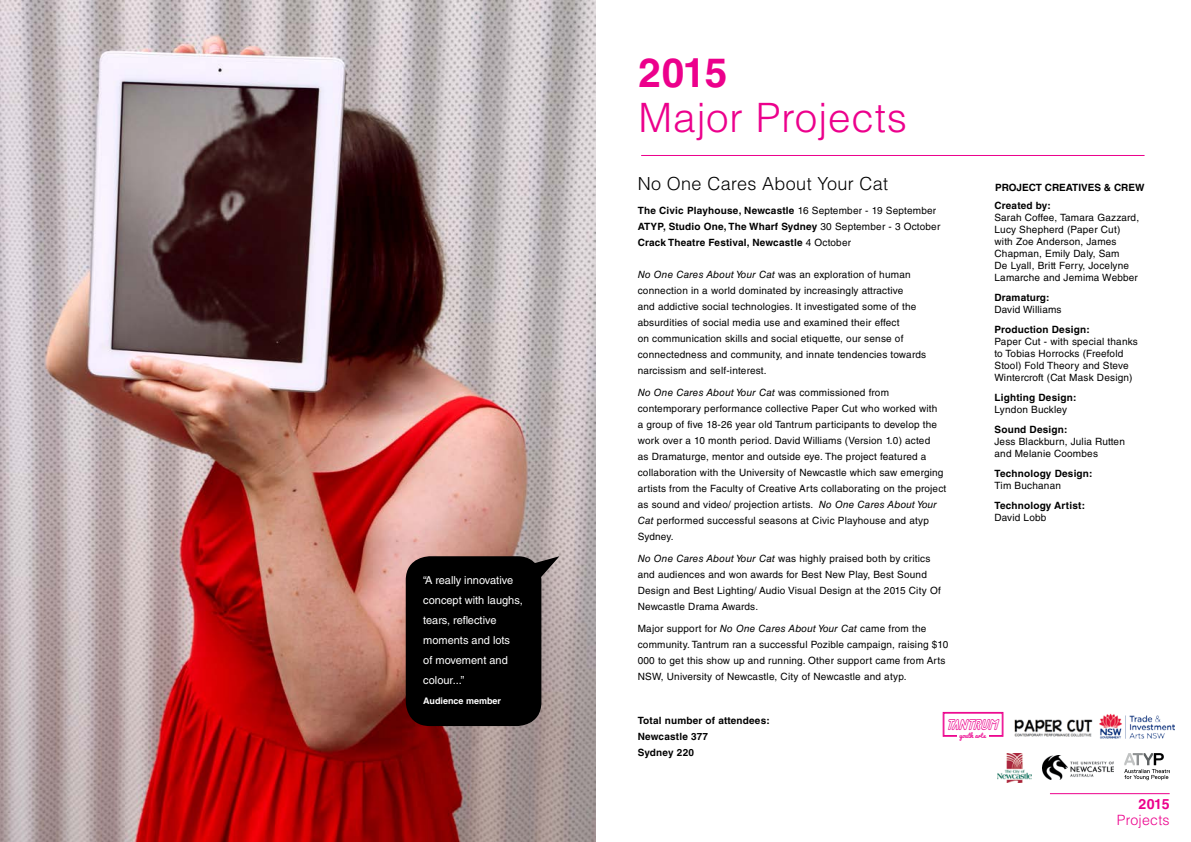
<style>
.page{position:relative;width:1191px;height:842px;background:#fff}
.page>*{position:absolute;margin:0;border:0;box-sizing:border-box;transform-origin:0 0}
.t1{font:300 40.5px "Helvetica LT Std";letter-spacing:.02em;color:#ec008c}
.t2{font:700 40.5px "Helvetica LT Std";color:#ec008c}
.t3{font:300 18px "Helvetica LT Std";letter-spacing:.02em;color:#000}
.t4{font:italic 14.5px "Madscientist";letter-spacing:.02em;color:#ec008c}
.t5{font:300 14.2px "Helvetica LT Std";letter-spacing:.02em;color:#ec008c}
.t6{font:700 14.2px "Helvetica LT Std";color:#ec008c}
.t7{font:11px/20px "Helvetica LT Std";color:#fff}
.t8{font:10px/16px "Helvetica LT Std";letter-spacing:.02em;color:#000}
.t9{font:700 10px/16px "Helvetica LT Std";letter-spacing:.02em;color:#000}
.t10{font:700 10px/18px "Helvetica LT Std";color:#000}
.t11{font:700 9px "Helvetica LT Std";color:#fff}
.t12{font:6.2px "Pacifico";color:#ec008c}
.s1{font-weight:400}
.s2{font-style:italic}
</style>
<div class="page">
<hr style="left:1050px;top:793px;width:119px;height:1px;background:#ec008c">
<hr style="left:641px;top:155px;width:503px;height:1px;background:#ec008c">
<img style="left:0;top:0;width:595px;height:842px">
<div style="left:406px;top:556px;width:135px;height:170px;background:#000;border-radius:24px"></div>
<svg style="left:527px;top:556px;width:32px;height:26px"></svg>
<svg style="left:942px;top:712px;width:61px;height:25px"></svg>
<div style="left:943px;top:713px;width:59px;height:23px;border:1px solid #ec008c"></div>
<div style="left:957px;top:732px;width:32px;height:9px;background:#fff"></div>
<img style="left:1099px;top:713px;width:76px;height:26px">
<img style="left:997px;top:753px;width:34px;height:29px">
<img style="left:1042px;top:755px;width:71px;height:25px">
<img style="left:1014px;top:719px;width:79px;height:18px">
<svg style="left:1124px;top:753px;width:45px;height:27px"></svg>
<p class="t7" style="left:423px;top:570px;width:101px">“A really innovative concept with laughs, tears, reflective moments and lots<br>of movement and colour...”</p>
<p class="t11" style="left:423px;top:695px;width:79px">Audience member</p>
<h1 class="t2" style="left:638px;top:48px;width:90px">2015</h1>
<h1 class="t1" style="left:638px;top:92px;width:270px">Major Projects</h1>
<h2 class="t3" style="left:638px;top:172px;width:252px">No One Cares About Your Cat</h2>
<p class="t9" style="left:638px;top:202px;width:304px">The Civic Playhouse, Newcastle <span class="s1">16 September - 19 September<br></span>ATYP, Studio One, The Wharf Sydney <span class="s1">30 September - 3 October<br></span>Crack Theatre Festival, Newcastle <span class="s1">4 October</span></p>
<p class="t8" style="left:638px;top:267px;width:290px"><span class="s2">No One Cares About Your Cat</span> was an exploration of human connection in a world dominated by increasingly attractive<br>and addictive social technologies. It investigated some of the absurdities of social media use and examined their effect<br>on communication skills and social etiquette, our sense of connectedness and community, and innate tendencies towards narcissism and self-interest.</p>
<p class="t8" style="left:638px;top:385px;width:310px"><span class="s2">No One Cares About Your Cat</span> was commissioned from contemporary performance collective Paper Cut who worked with<br>a group of five 18-26 year old Tantrum participants to develop the work over a 10 month period. David Williams (Version 1.0) acted<br>as Dramaturge, mentor and outside eye. The project featured a collaboration with the University of Newcastle which saw emerging artists from the Faculty of Creative Arts collaborating on the project as sound and video/ projection artists. <span class="s2">No One Cares About Your Cat</span> performed successful seasons at Civic Playhouse and atyp Sydney.</p>
<p class="t8" style="left:638px;top:551px;width:304px"><span class="s2">No One Cares About Your Cat</span> was highly praised both by critics and audiences and won awards for Best New Play, Best Sound Design and Best Lighting/ Audio Visual Design at the 2015 City Of Newcastle Drama Awards.</p>
<p class="t8" style="left:638px;top:621px;width:312px">Major support for <span class="s2">No One Cares About Your Cat</span> came from the community. Tantrum ran a successful Pozible campaign, raising $10<br>000 to get this show up and running. Other support came from Arts NSW, University of Newcastle, City of Newcastle and atyp.</p>
<p class="t9" style="left:638px;top:712px;width:133px">Total number of attendees:<br>Newcastle 377<br>Sydney 220</p>
<p class="t10" style="left:994px;top:178px;width:151px">PROJECT CREATIVES &amp; CREW<br>Created by:</p>
<p class="t8" style="left:994px;top:211px;width:146px;line-height:12px">Sarah Coffee, Tamara Gazzard,<br>Lucy Shepherd (Paper Cut) with Zoe Anderson, James<br>Chapman, Emily Daly, Sam<br>De Lyall, Britt Ferry, Jocelyne<br>Lamarche and Jemima Webber</p>
<p class="t9" style="left:994px;top:289px;width:57px">Dramaturg:</p>
<p class="t8" style="left:994px;top:301px;width:69px">David Williams</p>
<p class="t9" style="left:994px;top:321px;width:97px">Production Design:</p>
<p class="t8" style="left:994px;top:335px;width:145px;line-height:12px">Paper Cut - with special thanks to Tobias Horrocks (Freefold<br>Stool) Fold Theory and Steve<br>Wintercroft (Cat Mask Design)</p>
<p class="t9" style="left:994px;top:389px;width:83px">Lighting Design:</p>
<p class="t8" style="left:994px;top:401px;width:74px">Lyndon Buckley</p>
<p class="t9" style="left:994px;top:421px;width:74px">Sound Design:</p>
<p class="t8" style="left:994px;top:435px;width:132px;line-height:12px">Jess Blackburn, Julia Rutten and Melanie Coombes</p>
<p class="t9" style="left:994px;top:465px;width:100px">Technology Design:</p>
<p class="t8" style="left:994px;top:477px;width:68px">Tim Buchanan</p>
<p class="t9" style="left:994px;top:497px;width:92px">Technology Artist:</p>
<p class="t8" style="left:994px;top:509px;width:53px">David Lobb</p>
<h3 class="t4" style="left:946px;top:717px;width:53px">TANTRUM</h3>
<p class="t12" style="left:959px;top:730px;width:28px">youth arts</p>
<h3 class="t6" style="left:1138px;top:796px;width:33px">2015</h3>
<h3 class="t5" style="left:1116px;top:811px;width:54px">Projects</h3>
</div>
